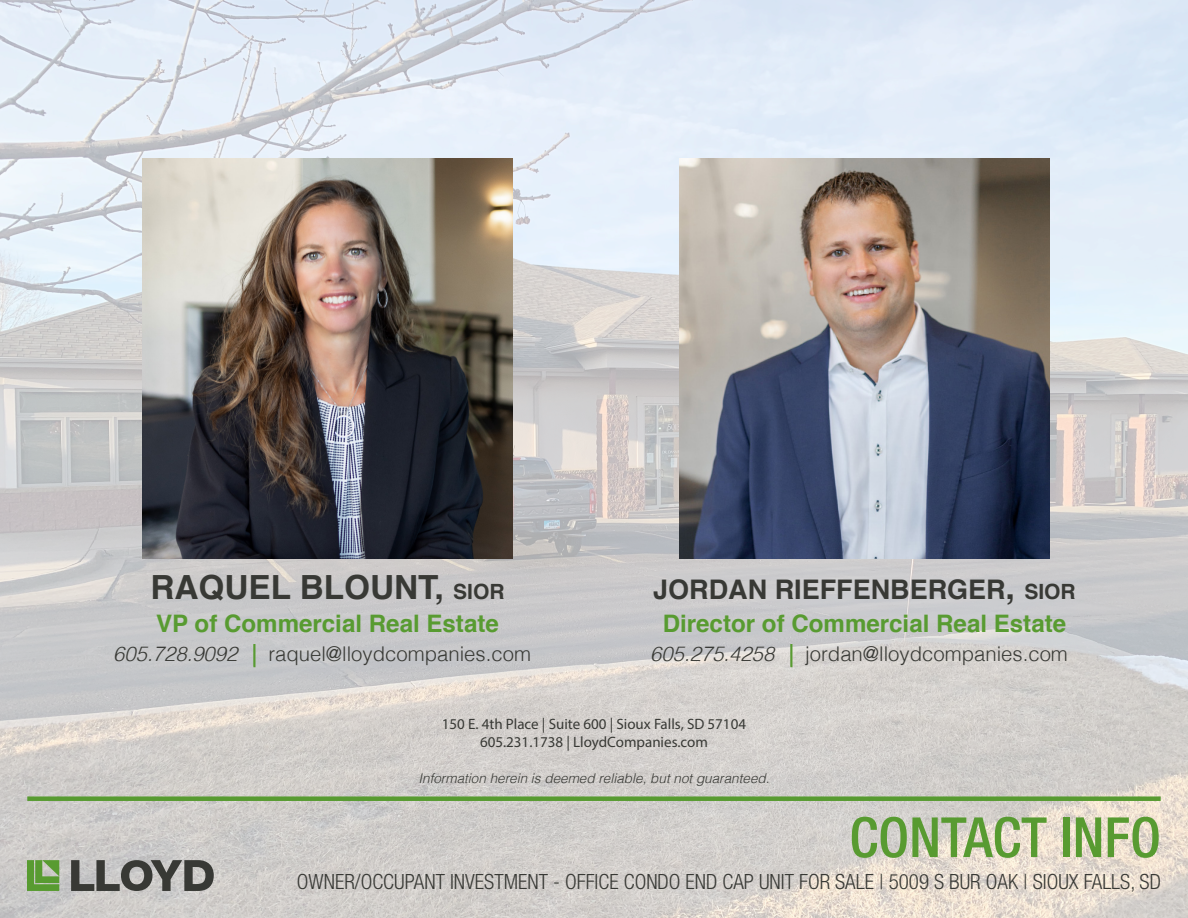
<style>
.page{position:relative;width:1188px;height:918px;background:#fff}
.page>*{position:absolute;margin:0;border:0;box-sizing:border-box;transform-origin:0 0}
.t1{font:500 condensed 55.5px "Helvetica Neue LT Std";color:#589b31}
.t2{font:700 33.3px "Helvetica";color:#383935}
.t3{font:700 27px "Helvetica";color:#383935}
.t4{font:700 24.15px "Helvetica";color:#589b31}
.t5{font:300 condensed 21px "Helvetica Neue LT Std";color:#383935}
.t6{font:300 20.4px "Helvetica";color:#383935}
.t7{font:15px "Myriad Pro";color:#383935}
.t8{font:italic 300 13.5px "Helvetica";color:#383935}
.s1{font-size:21px}
.s2{font-size:33.3px}
.s3{font-style:italic}
.s4{font-style:italic;color:#589b31}
</style>
<div class="page">
<img style="left:0;top:0;width:1188px;height:918px">
<div style="left:27px;top:796px;width:1134px;height:5px;background:#589b31"></div>
<svg style="left:27px;top:860px;width:32px;height:31px"></svg>
<svg style="left:71px;top:860px;width:143px;height:31px;background:#7d7d7a"></svg>
<img style="left:142px;top:159px;width:371px;height:400px">
<img style="left:679px;top:159px;width:371px;height:400px">
<p class="t2" style="left:150px;top:560px;width:356px">RAQUEL BLOUNT, <span class="s1">SIOR</span></p>
<p class="t3" style="left:653px;top:567px;width:424px">JORDAN RIEFFENBERGER<span class="s2">,</span> <span class="s1">SIOR</span></p>
<p class="t4" style="left:156px;top:604px;width:344px">VP of Commercial Real Estate</p>
<p class="t4" style="left:663px;top:604px;width:405px">Director of Commercial Real Estate</p>
<p class="t6" style="left:113px;top:637px;width:419px"><span class="s3">605.728.9092</span> <span class="s4">|</span> raquel@lloydcompanies.com</p>
<p class="t6" style="left:650px;top:637px;width:419px"><span class="s3">605.275.4258</span> <span class="s4">|</span> jordan@lloydcompanies.com</p>
<p class="t7" style="left:442px;top:714px;width:306px">150 E. 4th Place | Suite 600 | Sioux Falls, SD 57104</p>
<p class="t7" style="left:480px;top:732px;width:229px">605.231.1738 | LloydCompanies.com</p>
<p class="t8" style="left:418px;top:766px;width:353px">Information herein is deemed reliable, but not guaranteed.</p>
<p class="t1" style="left:849px;top:804px;width:313px">CONTACT INFO</p>
<p class="t5" style="left:297px;top:870px;width:866px">OWNER/OCCUPANT INVESTMENT - OFFICE CONDO END CAP UNIT FOR SALE | 5009 S BUR OAK | SIOUX FALLS, SD</p>
</div>
